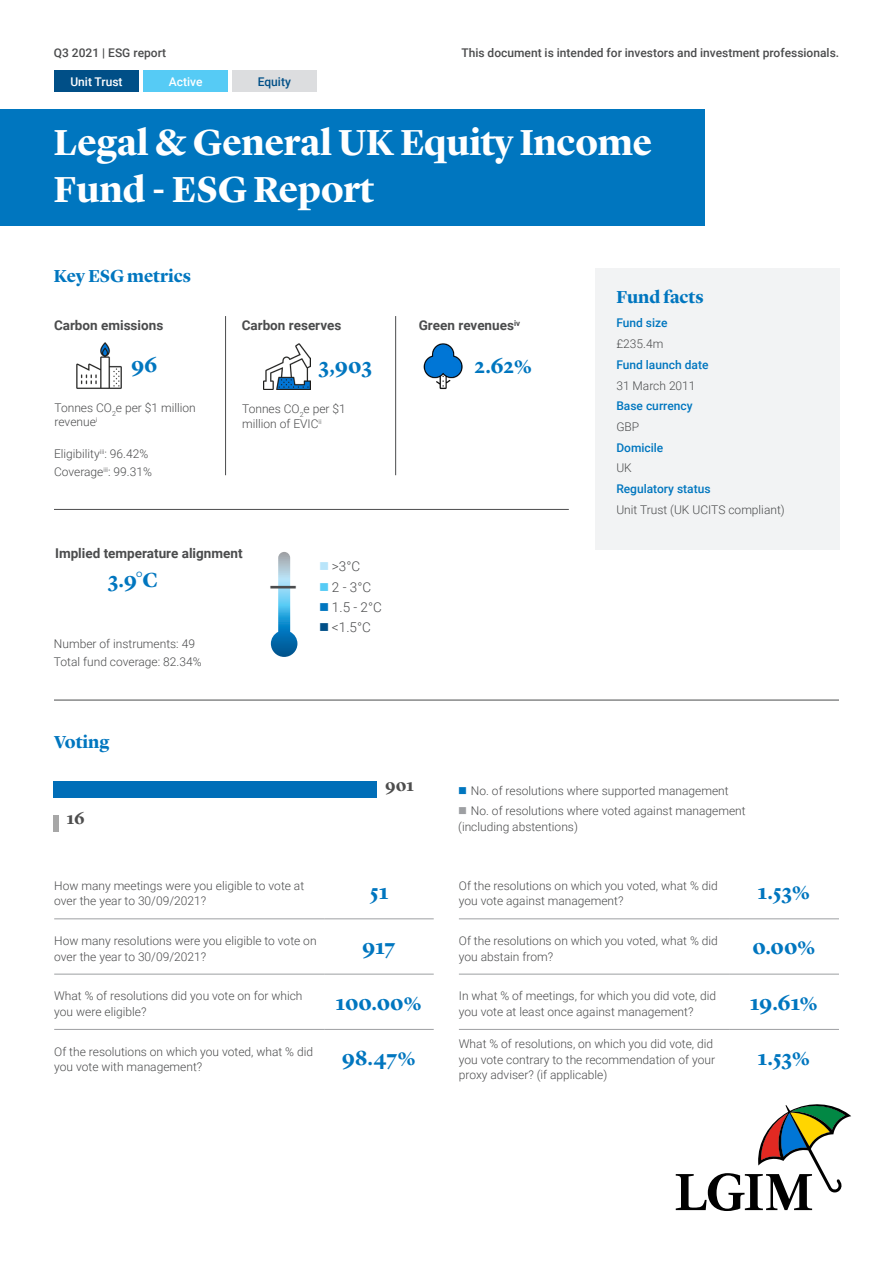
<style>
.page{position:relative;width:893px;height:1263px;background:#fff}
.page>*{position:absolute;margin:0;border:0;box-sizing:border-box;transform-origin:0 0}
.t1{font:700 37.5px/46.8px "Lyon Display";letter-spacing:-.005em;color:#fff}
.t2{font:700 30px "Roboto";color:#4b4c4d}
.t3{font:700 21px "Lyon Display";letter-spacing:.005em;color:#0076bf}
.t4{font:700 18px "Lyon Display";color:#0076bf}
.t5{font:700 16.8px "Lyon Display";color:#4d4d4d}
.t6{font:700 13.5px "Roboto";color:#4b4c4d}
.t7{font:300 13.5px "Roboto";color:#4b4c4d}
.t8{font:300 12px/15.6px "Roboto";color:#4b4c4d}
.t9{font:500 12px "Roboto";color:#4b4c4d}
.t10{font:500 12px "Roboto";color:#0076bf}
.t11{font:500 12px "Roboto";color:#fff}
.t12{font:500 12px "Roboto";color:#004f87}
.s1{color:#b9e5fa}
.s2{color:#56cbf5}
.s3{color:#0076bf}
.s4{color:#004f87}
.s5{color:#9d9fa2}
</style>
<div class="page">
<div style="left:54px;top:71px;width:85px;height:21px;background:#004f87"></div>
<div style="left:143px;top:71px;width:85px;height:21px;background:#56cbf5"></div>
<div style="left:232px;top:71px;width:85px;height:21px;background:#dcdddf"></div>
<div style="left:0;top:109px;width:704px;height:117px;background:#0076bf"></div>
<svg style="left:676px;top:1104px;width:175px;height:107px"></svg>
<hr style="left:54px;top:509px;width:515px;height:1px;background:#4b4c4d">
<div style="left:595px;top:268px;width:244px;height:282px;background:#f2f3f4"></div>
<img style="left:76px;top:343px;width:46px;height:46px">
<img style="left:263px;top:343px;width:47px;height:46px">
<img style="left:423px;top:343px;width:40px;height:46px">
<hr style="left:225px;top:316px;width:1px;height:159px;background:#4b4c4d">
<hr style="left:395px;top:316px;width:1px;height:159px;background:#4b4c4d">
<hr style="left:54px;top:700px;width:785px;height:1px;background:#4b4c4d">
<hr style="left:54px;top:918px;width:270px;height:1px;background:#9d9fa2">
<hr style="left:54px;top:974px;width:270px;height:1px;background:#9d9fa2">
<hr style="left:324px;top:918px;width:110px;height:1px;background:#9d9fa2">
<hr style="left:324px;top:974px;width:110px;height:1px;background:#9d9fa2">
<hr style="left:459px;top:918px;width:270px;height:1px;background:#9d9fa2">
<hr style="left:459px;top:974px;width:270px;height:1px;background:#9d9fa2">
<hr style="left:729px;top:918px;width:110px;height:1px;background:#9d9fa2">
<hr style="left:729px;top:974px;width:110px;height:1px;background:#9d9fa2">
<hr style="left:54px;top:1029px;width:270px;height:1px;background:#9d9fa2">
<hr style="left:324px;top:1029px;width:110px;height:1px;background:#9d9fa2">
<hr style="left:459px;top:1029px;width:270px;height:1px;background:#9d9fa2">
<hr style="left:729px;top:1029px;width:110px;height:1px;background:#9d9fa2">
<svg style="left:271px;top:552px;width:26px;height:105px"></svg>
<div style="left:53px;top:781px;width:324px;height:17px;background:#006eb8"></div>
<div style="left:53px;top:815px;width:6px;height:17px;background:#a7a7a7"></div>
<p class="t9" style="left:54px;top:45px;width:114px">Q3 2021 | ESG report</p>
<p class="t9" style="left:461px;top:45px;width:379px">This document is intended for investors and investment professionals.</p>
<p class="t11" style="left:70px;top:73px;width:54px">Unit Trust</p>
<p class="t11" style="left:169px;top:73px;width:35px">Active</p>
<p class="t12" style="left:258px;top:73px;width:35px">Equity</p>
<h1 class="t1" style="left:54px;top:116px;width:600px">Legal &amp; General UK Equity Income<br>Fund - ESG Report</h1>
<h3 class="t4" style="left:54px;top:262px;width:139px">Key ESG metrics</h3>
<p class="t6" style="left:54px;top:316px;width:111px">Carbon emissions</p>
<h3 class="t3" style="left:131px;top:349px;width:28px">96</h3>
<p class="t8" style="left:54px;top:400px;width:143px;line-height:14.4px">Tonnes CO<sub>2</sub>e per $1 million revenue<sup>i</sup></p>
<p class="t8" style="left:54px;top:444px;width:99px;line-height:18.1px">Eligibility<sup>iii</sup>: 96.42%<br>Coverage<sup>iii</sup>: 99.31%</p>
<p class="t6" style="left:242px;top:316px;width:101px">Carbon reserves</p>
<h3 class="t3" style="left:319px;top:351px;width:55px">3,903</h3>
<p class="t8" style="left:242px;top:401px;width:105px;line-height:14.4px">Tonnes CO<sub>2</sub>e per $1 million of EVIC<sup>ii</sup></p>
<p class="t6" style="left:55px;top:543px;width:189px">Implied temperature alignment</p>
<h3 class="t3" style="left:108px;top:564px;width:51px">3.9°C</h3>
<p class="t8" style="left:54px;top:634px;width:149px;line-height:18.1px">Number of instruments: 49<br>Total fund coverage: 82.34%</p>
<h3 class="t4" style="left:54px;top:728px;width:57px">Voting</h3>
<h2 class="t2" style="left:261px;top:591px;width:9px;rotate:-90deg">|</h2>
<p class="t7" style="left:319px;top:557px;width:43px"><span class="s1">■</span> &gt;3°C</p>
<p class="t7" style="left:319px;top:577px;width:54px"><span class="s2">■</span> 2 - 3°C</p>
<p class="t7" style="left:319px;top:598px;width:64px"><span class="s3">■</span> 1.5 - 2°C</p>
<p class="t7" style="left:319px;top:618px;width:53px"><span class="s4">■</span> &lt;1.5°C</p>
<p class="t6" style="left:419px;top:316px;width:103px">Green revenues<sup>iv</sup></p>
<h3 class="t3" style="left:474px;top:351px;width:59px">2.62%</h3>
<h3 class="t4" style="left:616px;top:284px;width:89px">Fund facts</h3>
<p class="t10" style="left:616px;top:315px;width:53px">Fund size</p>
<p class="t8" style="left:616px;top:336px;width:48px">£235.4m</p>
<p class="t10" style="left:616px;top:356px;width:94px">Fund launch date</p>
<p class="t8" style="left:616px;top:377px;width:81px">31 March 2011</p>
<p class="t10" style="left:616px;top:398px;width:78px">Base currency</p>
<p class="t8" style="left:616px;top:418px;width:24px">GBP</p>
<p class="t10" style="left:616px;top:439px;width:49px">Domicile</p>
<p class="t8" style="left:616px;top:460px;width:17px">UK</p>
<p class="t10" style="left:616px;top:480px;width:96px">Regulatory status</p>
<p class="t8" style="left:616px;top:501px;width:170px">Unit Trust (UK UCITS compliant)</p>
<h3 class="t5" style="left:67px;top:806px;width:19px">16</h3>
<h3 class="t5" style="left:385px;top:772px;width:30px">901</h3>
<p class="t8" style="left:458px;top:782px;width:272px"><span class="s3">■</span> No. of resolutions where supported management</p>
<p class="t8" style="left:458px;top:803px;width:289px"><span class="s5">■</span> No. of resolutions where voted against management (including abstentions)</p>
<p class="t8" style="left:54px;top:877px;width:252px">How many meetings were you eligible to vote at over the year to 30/09/2021?</p>
<h3 class="t3" style="left:370px;top:876px;width:20px">51</h3>
<p class="t8" style="left:459px;top:877px;width:260px">Of the resolutions on which you voted, what % did you vote against management?</p>
<h3 class="t3" style="left:758px;top:876px;width:54px">1.53%</h3>
<p class="t8" style="left:54px;top:932px;width:264px">How many resolutions were you eligible to vote on over the year to 30/09/2021?</p>
<h3 class="t3" style="left:362px;top:932px;width:35px">917</h3>
<p class="t8" style="left:459px;top:932px;width:260px">Of the resolutions on which you voted, what % did you abstain from?</p>
<h3 class="t3" style="left:752px;top:932px;width:65px">0.00%</h3>
<p class="t8" style="left:54px;top:988px;width:250px">What % of resolutions did you vote on for which you were eligible?</p>
<h3 class="t3" style="left:336px;top:987px;width:88px">100.00%</h3>
<p class="t8" style="left:459px;top:988px;width:259px">In what % of meetings, for which you did vote, did you vote at least once against management?</p>
<h3 class="t3" style="left:750px;top:987px;width:69px">19.61%</h3>
<p class="t8" style="left:54px;top:1043px;width:260px">Of the resolutions on which you voted, what % did you vote with management?</p>
<h3 class="t3" style="left:342px;top:1042px;width:76px">98.47%</h3>
<p class="t8" style="left:459px;top:1035px;width:258px">What % of resolutions, on which you did vote, did you vote contrary to the recommendation of your proxy adviser? (if applicable)</p>
<h3 class="t3" style="left:758px;top:1042px;width:54px">1.53%</h3>
</div>
